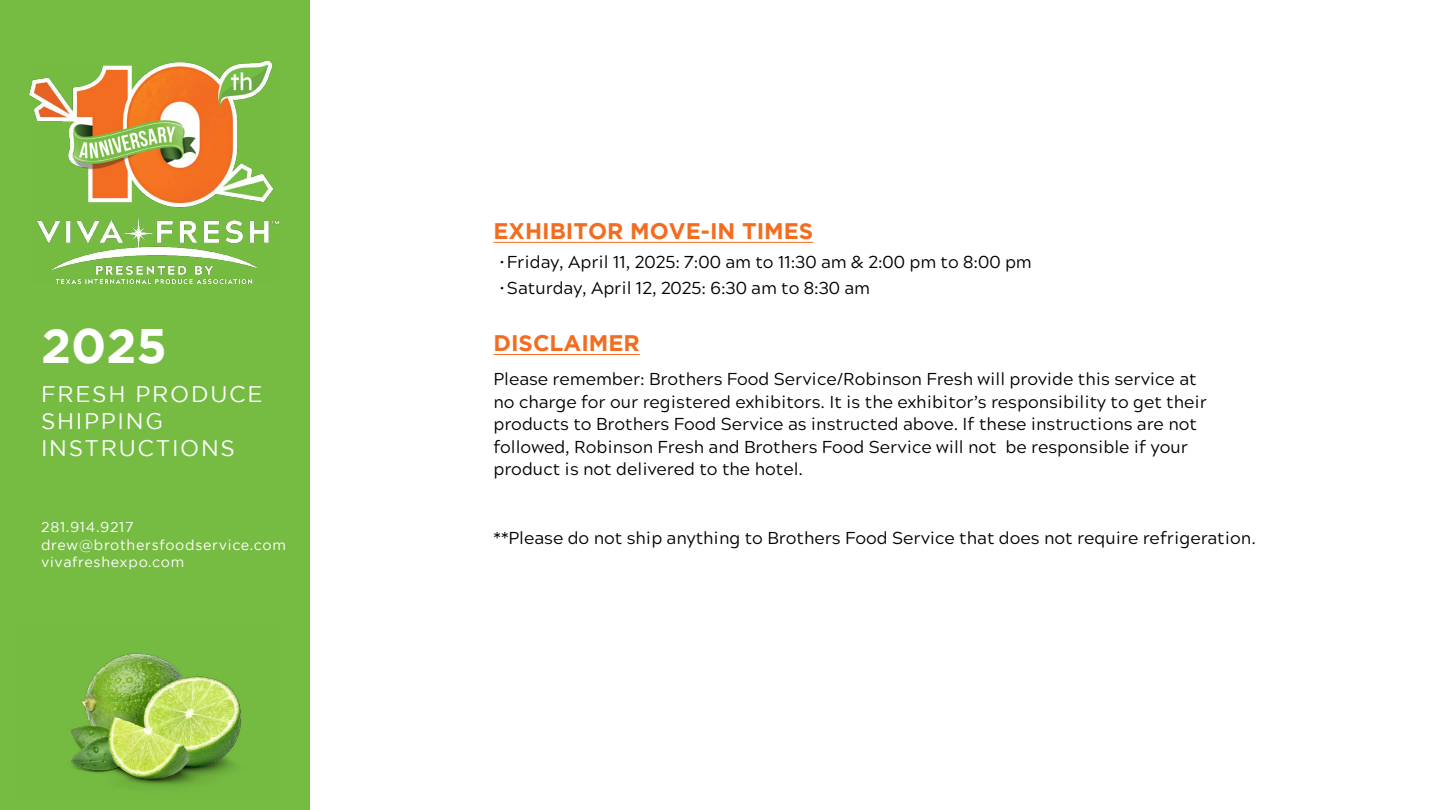
<style>
.page{position:relative;width:1440px;height:810px;background:#fff}
.page>*{position:absolute;margin:0;border:0;box-sizing:border-box;transform-origin:0 0}
.t1{font:700 48.38px "Gotham";color:#fff}
.t2{font:22.5px/27px "Gotham";letter-spacing:.075em;color:#fff}
.t3{font:700 22.5px "Gotham";color:#f36d21}
.t4{font:17.25px/22.5px "Acherus Grotesque";color:#000}
.t5{font:14.25px/17.1px "Gotham";letter-spacing:.05em;color:#fff}
</style>
<div class="page">
<div style="left:0;top:0;width:310px;height:810px;background:#76bc43"></div>
<img style="left:29px;top:62px;width:249px;height:222px">
<hr style="left:494px;top:242px;width:319px;height:1px;background:#f36d21">
<hr style="left:494px;top:354px;width:146px;height:1px;background:#f36d21">
<img style="left:71px;top:653px;width:170px;height:133px">
<h1 class="t1" style="left:41px;top:318px;width:127px">2025</h1>
<h2 class="t2" style="left:41px;top:380px;width:223px">FRESH PRODUCE<br>SHIPPING<br>INSTRUCTIONS</h2>
<p class="t5" style="left:41px;top:519px;width:246px">281.914.9217 drew@brothersfoodservice.com vivafreshexpo.com</p>
<h2 class="t3" style="left:494px;top:218px;width:321px">EXHIBITOR MOVE-IN TIMES</h2>
<p class="t4" style="left:500px;top:249px;width:533px">• Friday, April 11, 2025: 7:00 am to 11:30 am &amp; 2:00 pm to 8:00 pm</p>
<p class="t4" style="left:500px;top:275px;width:371px">• Saturday, April 12, 2025: 6:30 am to 8:30 am</p>
<h2 class="t3" style="left:494px;top:330px;width:148px">DISCLAIMER</h2>
<p class="t4" style="left:494px;top:367px;width:715px">Please remember: Brothers Food Service/Robinson Fresh will provide this service at no charge for our registered exhibitors. It is the exhibitor’s responsibility to get their products to Brothers Food Service as instructed above. If these instructions are not followed, Robinson Fresh and Brothers Food Service will not be responsible if your product is not delivered to the hotel.</p>
<p class="t4" style="left:494px;top:526px;width:764px">**Please do not ship anything to Brothers Food Service that does not require refrigeration.</p>
</div>
